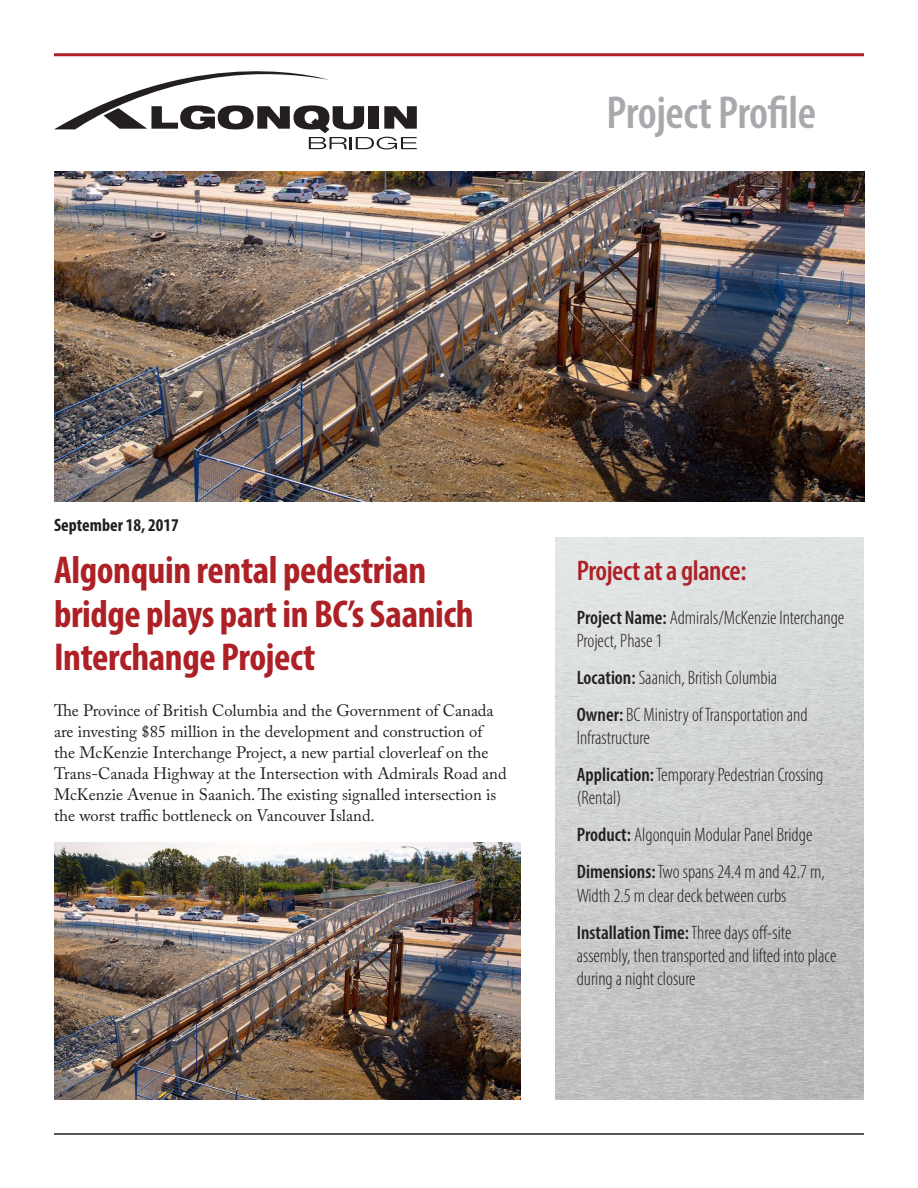
<style>
.page{position:relative;width:918px;height:1188px;background:#fff}
.page>*{position:absolute;margin:0;border:0;box-sizing:border-box;transform-origin:0 0}
.Profile{font:600 condensed 46.5px "Myriad Pro";letter-spacing:-.01em;color:#a8a9ad}
.Head{font:700 condensed 39px/43.5px "Myriad Pro";letter-spacing:-.01em;color:#ad2126}
.Header_Red_2{font:600 condensed 28.5px "Myriad Pro";letter-spacing:-.015em;color:#ad2126}
.Project_details{font:300 condensed 19.5px/23.4px "Myriad Pro";color:#231f20}
.Date{font:700 condensed 18px "Myriad Pro";color:#231f20}
.copy{font:16.5px/21px "Adobe Caslon Pro";color:#231f20}
.s1{font-weight:600}
</style>
<div class="page">
<img style="left:555px;top:538px;width:309px;height:561px">
<hr style="left:54px;top:1133px;width:810px;height:2px;background:#231f20">
<hr style="left:54px;top:53px;width:810px;height:3px;background:#ad2126">
<img style="left:54px;top:172px;width:810px;height:329px">
<svg style="left:54px;top:71px;width:363px;height:78px"></svg>
<img style="left:54px;top:843px;width:467px;height:256px">
<p class="Profile" style="left:607px;top:84px;width:211px">Project Profile</p>
<p class="Date" style="left:54px;top:514px;width:126px">September 18, 2017</p>
<p class="Head" style="left:54px;top:548px;width:421px">Algonquin rental pedestrian bridge plays part in BC’s Saanich<br>Interchange Project</p>
<p class="Header_Red_2" style="left:577px;top:553px;width:171px">Project at a glance:</p>
<p class="Project_details" style="left:577px;top:605px;width:269px"><span class="s1">Project Name:</span> Admirals/McKenzie Interchange<br>Project, Phase 1</p>
<p class="Project_details" style="left:577px;top:666px;width:202px"><span class="s1">Location:</span> Saanich, British Columbia</p>
<p class="Project_details" style="left:577px;top:702px;width:232px"><span class="s1">Owner:</span> BC Ministry of Transportation and<br>Infrastructure</p>
<p class="Project_details" style="left:577px;top:763px;width:248px"><span class="s1">Application:</span> Temporary Pedestrian Crossing (Rental)</p>
<p class="Project_details" style="left:577px;top:823px;width:237px"><span class="s1">Product:</span> Algonquin Modular Panel Bridge</p>
<p class="Project_details" style="left:577px;top:860px;width:250px"><span class="s1">Dimensions:</span> Two spans 24.4 m and 42.7 m,<br>Width 2.5 m clear deck between curbs</p>
<p class="Project_details" style="left:577px;top:920px;width:261px"><span class="s1">Installation Time:</span> Three days off-site assembly, then transported and lifted into place during a night closure</p>
<p class="copy" style="left:54px;top:700px;width:454px">The Province of British Columbia and the Government of Canada are investing $85 million in the development and construction of the McKenzie Interchange Project, a new partial cloverleaf on the Trans-Canada Highway at the Intersection with Admirals Road and McKenzie Avenue in Saanich. The existing signalled intersection is the worst traffic bottleneck on Vancouver Island.</p>
</div>
